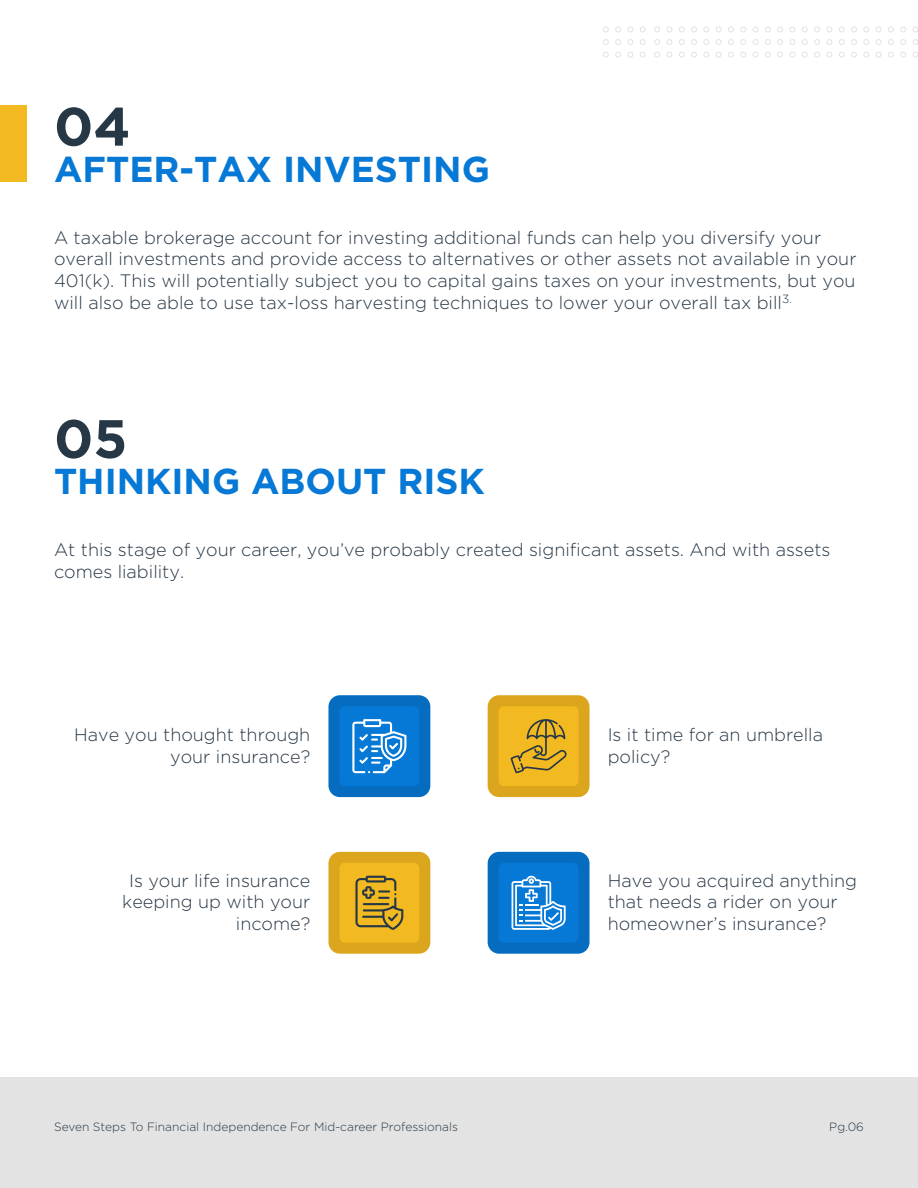
<style>
.page{position:relative;width:918px;height:1188px;background:#fff}
.page>*{position:absolute;margin:0;border:0;box-sizing:border-box;transform-origin:0 0}
.t1{font:700 54px "Gotham";color:#263746}
.t2{font:700 36px "Gotham";color:#0678d5}
.t3{font:300 18px/21.6px "Gotham";color:#263746}
.t4{font:300 12px "Gotham";color:#263746}
</style>
<div class="page">
<div style="left:0;top:1077px;width:918px;height:111px;background:#e3e3e3"></div>
<div style="left:0;top:105px;width:27px;height:77px;background:#f3b921"></div>
<svg style="left:654px;top:27px;width:6px;height:5px"></svg>
<svg style="left:667px;top:27px;width:5px;height:5px"></svg>
<svg style="left:679px;top:27px;width:6px;height:5px"></svg>
<svg style="left:691px;top:27px;width:6px;height:5px"></svg>
<svg style="left:704px;top:27px;width:5px;height:5px"></svg>
<svg style="left:716px;top:27px;width:5px;height:5px"></svg>
<svg style="left:728px;top:27px;width:6px;height:5px"></svg>
<svg style="left:740px;top:27px;width:6px;height:5px"></svg>
<svg style="left:753px;top:27px;width:5px;height:5px"></svg>
<svg style="left:765px;top:27px;width:6px;height:5px"></svg>
<svg style="left:777px;top:27px;width:6px;height:5px"></svg>
<svg style="left:790px;top:27px;width:5px;height:5px"></svg>
<svg style="left:802px;top:27px;width:6px;height:5px"></svg>
<svg style="left:814px;top:27px;width:6px;height:5px"></svg>
<svg style="left:827px;top:27px;width:5px;height:5px"></svg>
<svg style="left:839px;top:27px;width:5px;height:5px"></svg>
<svg style="left:851px;top:27px;width:6px;height:5px"></svg>
<svg style="left:864px;top:27px;width:5px;height:5px"></svg>
<svg style="left:876px;top:27px;width:5px;height:5px"></svg>
<svg style="left:888px;top:27px;width:6px;height:5px"></svg>
<svg style="left:900px;top:27px;width:6px;height:5px"></svg>
<svg style="left:913px;top:27px;width:5px;height:5px"></svg>
<svg style="left:654px;top:39px;width:6px;height:6px"></svg>
<svg style="left:667px;top:39px;width:5px;height:6px"></svg>
<svg style="left:679px;top:39px;width:6px;height:6px"></svg>
<svg style="left:691px;top:39px;width:6px;height:6px"></svg>
<svg style="left:704px;top:39px;width:5px;height:6px"></svg>
<svg style="left:716px;top:39px;width:5px;height:6px"></svg>
<svg style="left:728px;top:39px;width:6px;height:6px"></svg>
<svg style="left:740px;top:39px;width:6px;height:6px"></svg>
<svg style="left:753px;top:39px;width:5px;height:6px"></svg>
<svg style="left:765px;top:39px;width:6px;height:6px"></svg>
<svg style="left:777px;top:39px;width:6px;height:6px"></svg>
<svg style="left:790px;top:39px;width:5px;height:6px"></svg>
<svg style="left:802px;top:39px;width:6px;height:6px"></svg>
<svg style="left:814px;top:39px;width:6px;height:6px"></svg>
<svg style="left:827px;top:39px;width:5px;height:6px"></svg>
<svg style="left:839px;top:39px;width:5px;height:6px"></svg>
<svg style="left:851px;top:39px;width:6px;height:6px"></svg>
<svg style="left:864px;top:39px;width:5px;height:6px"></svg>
<svg style="left:876px;top:39px;width:5px;height:6px"></svg>
<svg style="left:888px;top:39px;width:6px;height:6px"></svg>
<svg style="left:900px;top:39px;width:6px;height:6px"></svg>
<svg style="left:913px;top:39px;width:5px;height:6px"></svg>
<svg style="left:654px;top:52px;width:6px;height:5px"></svg>
<svg style="left:667px;top:52px;width:5px;height:5px"></svg>
<svg style="left:679px;top:52px;width:6px;height:5px"></svg>
<svg style="left:691px;top:52px;width:6px;height:5px"></svg>
<svg style="left:704px;top:52px;width:5px;height:5px"></svg>
<svg style="left:716px;top:52px;width:5px;height:5px"></svg>
<svg style="left:728px;top:52px;width:6px;height:5px"></svg>
<svg style="left:740px;top:52px;width:6px;height:5px"></svg>
<svg style="left:753px;top:52px;width:5px;height:5px"></svg>
<svg style="left:765px;top:52px;width:6px;height:5px"></svg>
<svg style="left:777px;top:52px;width:6px;height:5px"></svg>
<svg style="left:790px;top:52px;width:5px;height:5px"></svg>
<svg style="left:802px;top:52px;width:6px;height:5px"></svg>
<svg style="left:814px;top:52px;width:6px;height:5px"></svg>
<svg style="left:827px;top:52px;width:5px;height:5px"></svg>
<svg style="left:839px;top:52px;width:5px;height:5px"></svg>
<svg style="left:851px;top:52px;width:6px;height:5px"></svg>
<svg style="left:864px;top:52px;width:5px;height:5px"></svg>
<svg style="left:876px;top:52px;width:5px;height:5px"></svg>
<svg style="left:888px;top:52px;width:6px;height:5px"></svg>
<svg style="left:900px;top:52px;width:6px;height:5px"></svg>
<svg style="left:913px;top:52px;width:5px;height:5px"></svg>
<svg style="left:603px;top:27px;width:6px;height:5px"></svg>
<svg style="left:615px;top:27px;width:6px;height:5px"></svg>
<svg style="left:628px;top:27px;width:5px;height:5px"></svg>
<svg style="left:640px;top:27px;width:6px;height:5px"></svg>
<svg style="left:603px;top:39px;width:6px;height:6px"></svg>
<svg style="left:615px;top:39px;width:6px;height:6px"></svg>
<svg style="left:628px;top:39px;width:5px;height:6px"></svg>
<svg style="left:640px;top:39px;width:6px;height:6px"></svg>
<svg style="left:603px;top:52px;width:6px;height:5px"></svg>
<svg style="left:615px;top:52px;width:6px;height:5px"></svg>
<svg style="left:628px;top:52px;width:5px;height:5px"></svg>
<svg style="left:640px;top:52px;width:6px;height:5px"></svg>
<svg style="left:328px;top:695px;width:102px;height:102px;background:#1f81d1"></svg>
<svg style="left:488px;top:695px;width:102px;height:102px;background:#deab24"></svg>
<svg style="left:328px;top:852px;width:102px;height:102px;background:#dba926"></svg>
<svg style="left:488px;top:852px;width:102px;height:102px;background:#2182d1"></svg>
<h1 class="t1" style="left:54px;top:91px;width:78px">04</h1>
<h2 class="t2" style="left:54px;top:145px;width:437px">AFTER-TAX INVESTING</h2>
<p class="t3" style="left:54px;top:226px;width:804px">A taxable brokerage account for investing additional funds can help you diversify your overall investments and provide access to alternatives or other assets not available in your 401(k). This will potentially subject you to capital gains taxes on your investments, but you will also be able to use tax-loss harvesting techniques to lower your overall tax bill<sup>3.</sup></p>
<h1 class="t1" style="left:54px;top:403px;width:75px">05</h1>
<h2 class="t2" style="left:54px;top:457px;width:432px">THINKING ABOUT RISK</h2>
<p class="t3" style="left:54px;top:539px;width:778px">At this stage of your career, you’ve probably created significant assets. And with assets comes liability.</p>
<p class="t3" style="left:74px;top:723px;width:238px;text-align:right">Have you thought through your insurance?</p>
<p class="t3" style="left:122px;top:869px;width:190px;text-align:right">Is your life insurance keeping up with your income?</p>
<p class="t3" style="left:608px;top:723px;width:217px">Is it time for an umbrella policy?</p>
<p class="t3" style="left:608px;top:869px;width:251px">Have you acquired anything that needs a rider on your homeowner’s insurance?</p>
<p class="t4" style="left:54px;top:1119px;width:406px">Seven Steps To Financial Independence For Mid-career Professionals</p>
<p class="t4" style="left:829px;top:1119px;width:36px">Pg.06</p>
</div>
